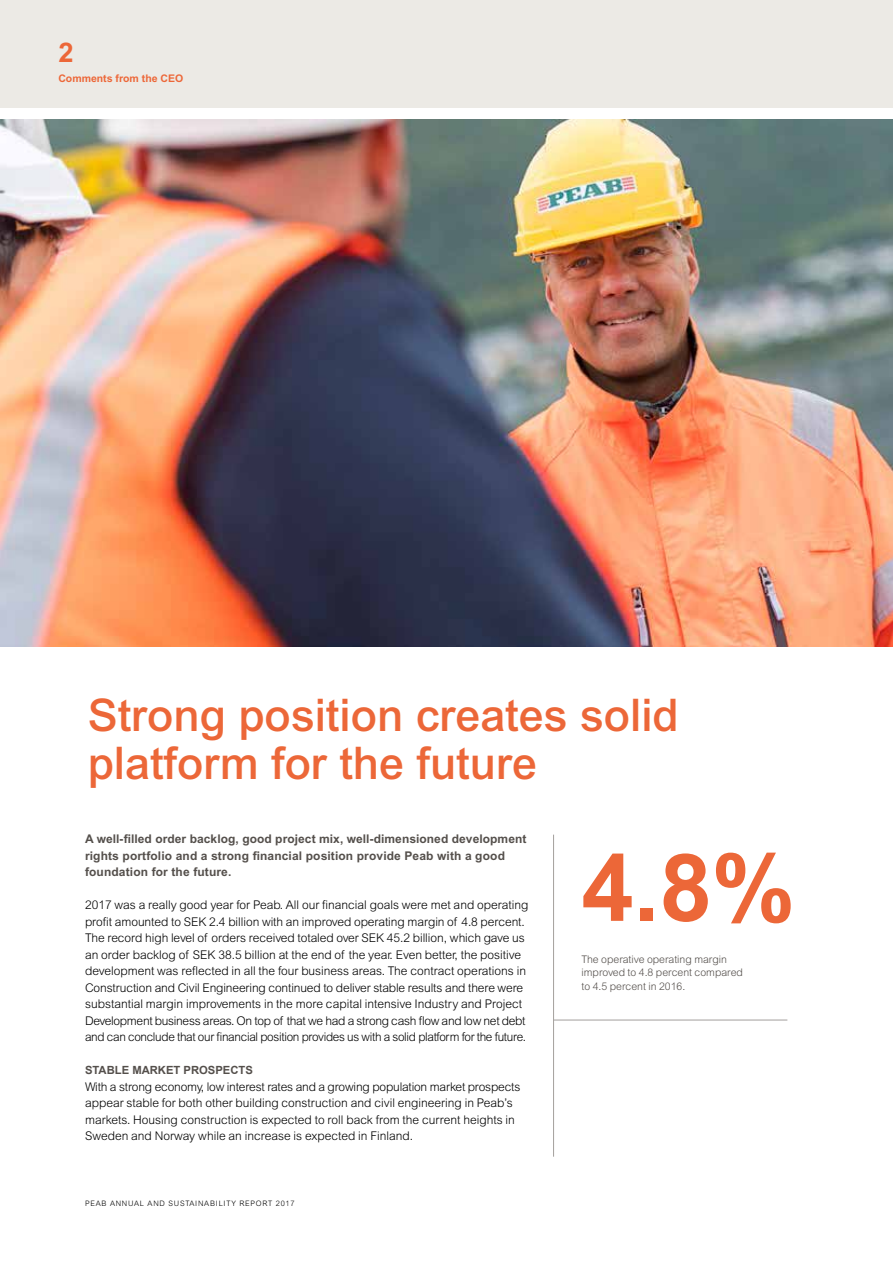
<style>
.page{position:relative;width:893px;height:1263px;background:#fff}
.page>*{position:absolute;margin:0;border:0;box-sizing:border-box;transform-origin:0 0}
.t1{font:700 93.75px "Arial MT Std";color:#ec6738}
.t2{font:500 45px/48px "Arial MT Std";color:#ec6738}
.t3{font:700 27.15px "Arial MT Std";color:#ec6738}
.t4{font:300 12px/16.5px "Arial MT Std";letter-spacing:-.005em;color:#000}
.t5{font:700 12px/16.5px "Arial MT Std";letter-spacing:.01em;color:#544f4b}
.t6{font:700 11.25px "Arial";color:#544f4b}
.t7{font:300 10.5px/13.5px "Arial MT Std";color:#544f4b}
.t8{font:700 10.5px "Arial MT Std";color:#ec6738}
.t9{font:300 7.5px "Arial MT Std";letter-spacing:.1em;color:#000}
</style>
<div class="page">
<div style="left:0;top:0;width:893px;height:107px;background:#eceae5"></div>
<hr style="left:553px;top:835px;width:1px;height:322px;background:#a39f9c">
<hr style="left:554px;top:1020px;width:233px;height:1px;background:#a39f9c">
<img style="left:0;top:120px;width:893px;height:526px">
<h3 class="t3" style="left:58px;top:37px;width:17px">2</h3>
<p class="t8" style="left:58px;top:72px;width:126px">Comments from the CEO</p>
<h2 class="t2" style="left:88px;top:690px;width:593px">Strong position creates solid platform for the future</h2>
<p class="t5" style="left:85px;top:831px;width:443px">A well-filled order backlog, good project mix, well-dimensioned development rights portfolio and a strong financial position provide Peab with a good foundation for the future.</p>
<p class="t4" style="left:85px;top:897px;width:445px">2017 was a really good year for Peab. All our financial goals were met and operating profit amounted to SEK 2.4 billion with an improved operating margin of 4.8 percent.<br>The record high level of orders received totaled over SEK 45.2 billion, which gave us an order backlog of SEK 38.5 billion at the end of the year. Even better, the positive development was reflected in all the four business areas. The contract operations in Construction and Civil Engineering continued to deliver stable results and there were substantial margin improvements in the more capital intensive Industry and Project Development business areas. On top of that we had a strong cash flow and low net debt and can conclude that our financial position provides us with a solid platform for the future.</p>
<p class="t6" style="left:85px;top:1063px;width:169px">STABLE MARKET PROSPECTS</p>
<p class="t4" style="left:85px;top:1078px;width:437px">With a strong economy, low interest rates and a growing population market prospects appear stable for both other building construction and civil engineering in Peab’s markets. Housing construction is expected to roll back from the current heights in Sweden and Norway while an increase is expected in Finland.</p>
<p class="t9" style="left:85px;top:1198px;width:211px">PEAB ANNUAL AND SUSTAINABILITY REPORT 2017</p>
<h1 class="t1" style="left:581px;top:833px;width:215px">4.8%</h1>
<p class="t7" style="left:581px;top:952px;width:163px">The operative operating margin improved to 4.8 percent compared to 4.5 percent in 2016.</p>
</div>
